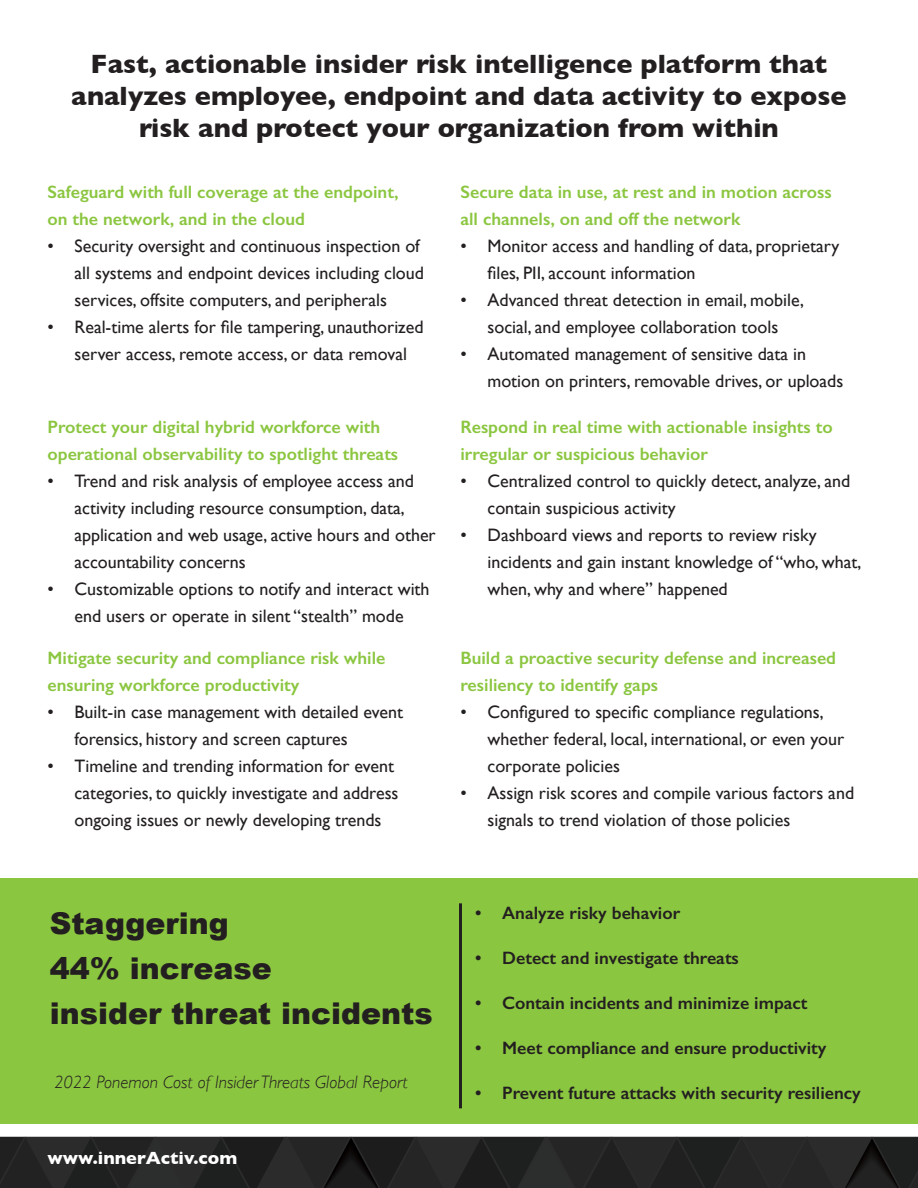
<style>
.page{position:relative;width:918px;height:1188px;background:#fff}
.page>*{position:absolute;margin:0;border:0;box-sizing:border-box;transform-origin:0 0}
.t1{font:900 30px "Arial";color:#231f20}
.t2{font:700 27px/32.4px "Gill Sans";color:#231f20;text-align:center}
.t3{font:18px/27px "Gill Sans";color:#231f20}
.t4{font:600 18px/27px "Gill Sans";color:#8bc640}
.t5{font:600 18px "Gill Sans";color:#231f20}
.t6{font:italic 300 18px "Gill Sans";color:#231f20}
.t7{font:700 18px "Gill Sans";color:#fff}
</style>
<div class="page">
<img style="left:0;top:1136px;width:918px;height:52px">
<div style="left:0;top:878px;width:918px;height:246px;background:#8bc640"></div>
<hr style="left:459px;top:903px;width:3px;height:205px;background:#231f20">
<p class="t2" style="left:91px;top:47px;width:738px">Fast, actionable insider risk intelligence platform that</p>
<p class="t2" style="left:71px;top:79px;width:777px">analyzes employee, endpoint and data activity to expose risk and protect your organization from within</p>
<p class="t4" style="left:48px;top:179px;width:352px">Safeguard with full coverage at the endpoint, on the network, and in the cloud</p>
<p class="t3" style="left:75px;top:233px;width:351px;text-indent:-27px">• Security oversight and continuous inspection of all systems and endpoint devices including cloud services, offsite computers, and peripherals</p>
<p class="t3" style="left:48px;top:314px;width:378px;text-align:center">• Real-time alerts for file tampering, unauthorized server access, remote access, or data removal</p>
<p class="t4" style="left:48px;top:413px;width:352px">Protect your digital hybrid workforce with operational observability to spotlight threats</p>
<p class="t3" style="left:75px;top:467px;width:363px;text-indent:-27px">• Trend and risk analysis of employee access and activity including resource consumption, data, application and web usage, active hours and other accountability concerns</p>
<p class="t3" style="left:48px;top:575px;width:384px;text-align:center">• Customizable options to notify and interact with end users or operate in silent “stealth” mode</p>
<p class="t4" style="left:48px;top:644px;width:339px">Mitigate security and compliance risk while ensuring workforce productivity</p>
<p class="t3" style="left:75px;top:698px;width:330px;text-indent:-27px">• Built-in case management with detailed event forensics, history and screen captures</p>
<p class="t3" style="left:75px;top:752px;width:326px;text-indent:-27px">• Timeline and trending information for event categories, to quickly investigate and address ongoing issues or newly developing trends</p>
<p class="t4" style="left:460px;top:179px;width:373px">Secure data in use, at rest and in motion across all channels, on and off the network</p>
<p class="t3" style="left:488px;top:233px;width:353px;text-indent:-27px">• Monitor access and handling of data, proprietary files, PII, account information</p>
<p class="t3" style="left:460px;top:287px;width:345px;text-align:center">• Advanced threat detection in email, mobile, social, and employee collaboration tools</p>
<p class="t3" style="left:488px;top:341px;width:357px;text-indent:-27px">• Automated management of sensitive data in motion on printers, removable drives, or uploads</p>
<p class="t4" style="left:460px;top:413px;width:374px">Respond in real time with actionable insights to irregular or suspicious behavior</p>
<p class="t3" style="left:488px;top:467px;width:364px;text-indent:-27px">• Centralized control to quickly detect, analyze, and contain suspicious activity</p>
<p class="t3" style="left:488px;top:521px;width:375px;text-indent:-27px">• Dashboard views and reports to review risky incidents and gain instant knowledge of “who, what, when, why and where” happened</p>
<p class="t4" style="left:460px;top:644px;width:377px">Build a proactive security defense and increased resiliency to identify gaps</p>
<p class="t3" style="left:488px;top:698px;width:358px;text-indent:-27px">• Configured to specific compliance regulations, whether federal, local, international, or even your corporate policies</p>
<p class="t3" style="left:488px;top:779px;width:368px;text-indent:-27px">• Assign risk scores and compile various factors and signals to trend violation of those policies</p>
<p class="t1" style="left:50px;top:901px;width:181px">Staggering</p>
<p class="t1" style="left:50px;top:946px;width:224px">44% increase</p>
<p class="t1" style="left:50px;top:991px;width:385px">insider threat incidents</p>
<p class="t6" style="left:54px;top:1072px;width:355px">2022 Ponemon Cost of Insider Threats Global Report</p>
<p class="t7" style="left:48px;top:1144px;width:191px">www.innerActiv.com</p>
<p class="t5" style="left:475px;top:902px;width:207px">• Analyze risky behavior</p>
<p class="t5" style="left:475px;top:947px;width:265px">• Detect and investigate threats</p>
<p class="t5" style="left:475px;top:992px;width:334px">• Contain incidents and minimize impact</p>
<p class="t5" style="left:475px;top:1037px;width:353px">• Meet compliance and ensure productivity</p>
<p class="t5" style="left:475px;top:1082px;width:387px">• Prevent future attacks with security resiliency</p>
</div>
